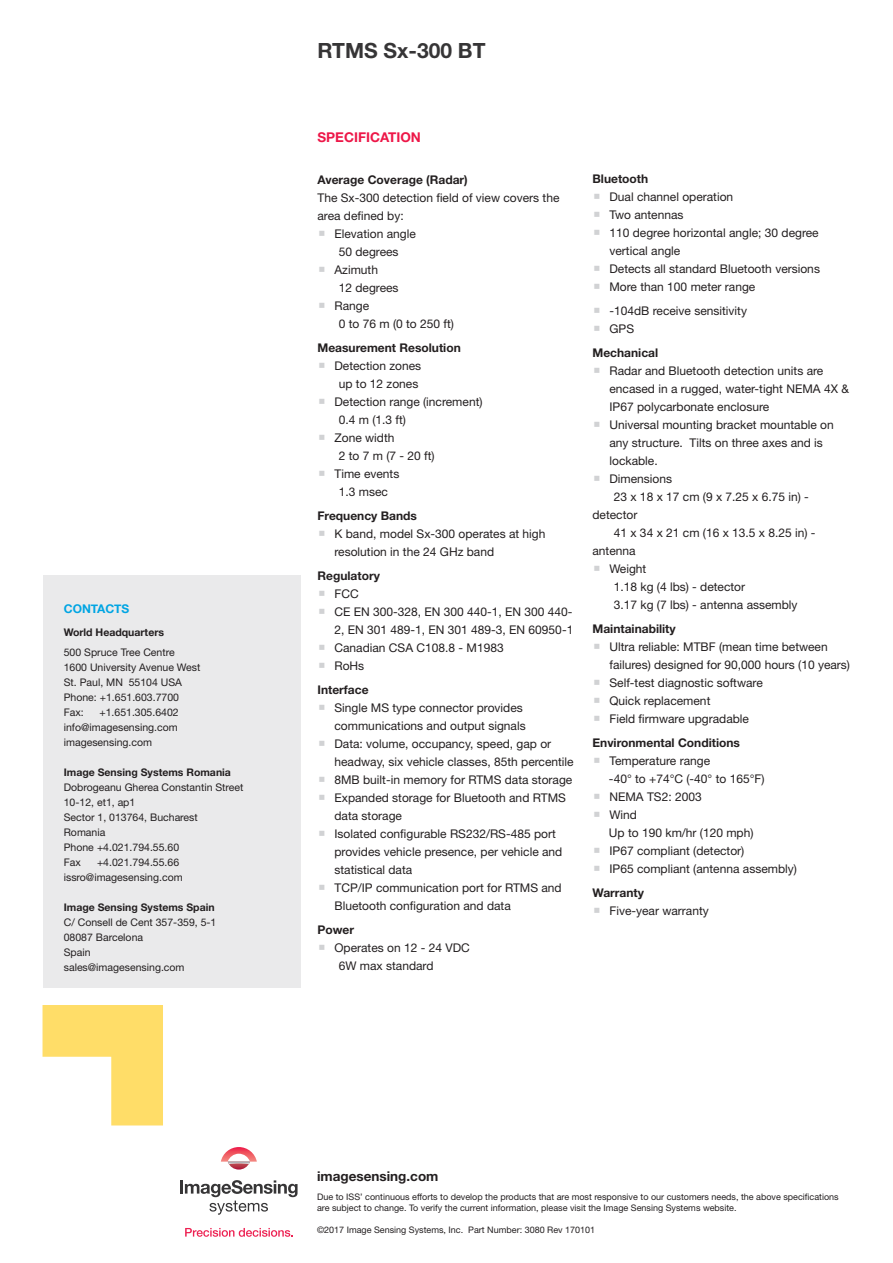
<style>
.page{position:relative;width:893px;height:1263px;background:#fff}
.page>*{position:absolute;margin:0;border:0;box-sizing:border-box;transform-origin:0 0}
.t1{font:700 21px "Helvetica Neue LT Std";color:#363536}
.Bullets{font:700 13.5px "Helvetica Neue LT Std";color:#231f20}
.Red_Subheads{font:700 13.5px "Helvetica Neue LT Std";color:#ed1748}
.Bullets-2{font:12px/18px "Helvetica Neue LT Std";color:#231f20}
.Sub_Subhead{font:700 12px "Helvetica Neue LT Std";color:#231f20}
.Bullets-3{font:700 12px "Helvetica Neue";color:#00a5e3}
.Bullets-4{font:10.5px "Helvetica Neue LT Std";color:#231f20}
.Bullets-5{font:700 10.5px "Helvetica Neue LT Std";color:#231f20}
.Bullets-6{font:700 10.5px "Helvetica Neue";color:#231f20}
.Bullets-7{font:9px/10.5px "Helvetica Neue LT Std";color:#231f20}
</style>
<div class="page">
<svg style="left:43px;top:1005px;width:120px;height:120px"></svg>
<svg style="left:180px;top:1180px;width:118px;height:35px"></svg>
<svg style="left:221px;top:1147px;width:36px;height:22px"></svg>
<img style="left:228px;top:1162px;width:22px;height:2px">
<svg style="left:185px;top:1228px;width:108px;height:9px"></svg>
<div style="left:43px;top:575px;width:257px;height:413px;background:#eaeaeb"></div>
<p class="Bullets-3" style="left:64px;top:599px;width:67px">CONTACTS</p>
<p class="Bullets-6" style="left:64px;top:624px;width:102px">World Headquarters</p>
<p class="Bullets-4" style="left:64px;top:645px;width:112px">500 Spruce Tree Centre</p>
<p class="Bullets-4" style="left:64px;top:660px;width:138px">1600 University Avenue West</p>
<p class="Bullets-4" style="left:64px;top:675px;width:120px">St. Paul, MN 55104 USA</p>
<p class="Bullets-4" style="left:64px;top:690px;width:117px">Phone: +1.651.603.7700</p>
<p class="Bullets-4" style="left:64px;top:705px;width:22px">Fax:</p>
<p class="Bullets-4" style="left:99px;top:705px;width:81px">+1.651.305.6402</p>
<p class="Bullets-4" style="left:64px;top:720px;width:116px">info@imagesensing.com</p>
<p class="Bullets-4" style="left:64px;top:735px;width:90px">imagesensing.com</p>
<p class="Bullets-5" style="left:64px;top:765px;width:169px">Image Sensing Systems Romania</p>
<p class="Bullets-4" style="left:64px;top:780px;width:181px">Dobrogeanu Gherea Constantin Street</p>
<p class="Bullets-4" style="left:64px;top:795px;width:73px">10-12, et1, ap1</p>
<p class="Bullets-4" style="left:64px;top:810px;width:136px">Sector 1, 013764, Bucharest</p>
<p class="Bullets-4" style="left:64px;top:825px;width:43px">Romania</p>
<p class="Bullets-4" style="left:64px;top:840px;width:117px">Phone +4.021.794.55.60</p>
<p class="Bullets-4" style="left:64px;top:855px;width:19px">Fax</p>
<p class="Bullets-4" style="left:97px;top:855px;width:84px">+4.021.794.55.66</p>
<p class="Bullets-4" style="left:64px;top:870px;width:120px">issro@imagesensing.com</p>
<p class="Bullets-5" style="left:64px;top:900px;width:152px">Image Sensing Systems Spain</p>
<p class="Bullets-4" style="left:64px;top:915px;width:154px">C/ Consell de Cent 357-359, 5-1</p>
<p class="Bullets-4" style="left:64px;top:930px;width:81px">08087 Barcelona</p>
<p class="Bullets-4" style="left:64px;top:945px;width:28px">Spain</p>
<p class="Bullets-4" style="left:64px;top:960px;width:122px">sales@imagesensing.com</p>
<p class="t1" style="left:317px;top:37px;width:170px">RTMS Sx-300 BT</p>
<p class="Red_Subheads" style="left:317px;top:128px;width:105px">SPECIFICATION</p>
<p class="Sub_Subhead" style="left:317px;top:172px;width:152px">Average Coverage (Radar)</p>
<p class="Bullets-2" style="left:317px;top:188px;width:244px">The Sx-300 detection field of view covers the area defined by:</p>
<p class="Bullets-2" style="left:334px;top:224px;width:83px">Elevation angle</p>
<p class="Bullets-2" style="left:339px;top:242px;width:61px">50 degrees</p>
<p class="Bullets-2" style="left:334px;top:260px;width:45px">Azimuth</p>
<p class="Bullets-2" style="left:339px;top:278px;width:61px">12 degrees</p>
<p class="Bullets-2" style="left:334px;top:296px;width:36px">Range</p>
<p class="Bullets-2" style="left:339px;top:314px;width:117px">0 to 76 m (0 to 250 ft)</p>
<p class="Sub_Subhead" style="left:317px;top:340px;width:145px">Measurement Resolution</p>
<p class="Bullets-2" style="left:334px;top:356px;width:88px">Detection zones</p>
<p class="Bullets-2" style="left:339px;top:374px;width:81px">up to 12 zones</p>
<p class="Bullets-2" style="left:334px;top:392px;width:150px">Detection range (increment)</p>
<p class="Bullets-2" style="left:339px;top:410px;width:69px">0.4 m (1.3 ft)</p>
<p class="Bullets-2" style="left:334px;top:428px;width:61px">Zone width</p>
<p class="Bullets-2" style="left:339px;top:446px;width:97px">2 to 7 m (7 - 20 ft)</p>
<p class="Bullets-2" style="left:334px;top:464px;width:66px">Time events</p>
<p class="Bullets-2" style="left:339px;top:482px;width:51px">1.3 msec</p>
<p class="Sub_Subhead" style="left:317px;top:508px;width:101px">Frequency Bands</p>
<p class="Bullets-2" style="left:334px;top:524px;width:212px">K band, model Sx-300 operates at high resolution in the 24 GHz band</p>
<p class="Sub_Subhead" style="left:317px;top:568px;width:64px">Regulatory</p>
<p class="Bullets-2" style="left:334px;top:584px;width:26px">FCC</p>
<p class="Bullets-2" style="left:334px;top:602px;width:240px">CE EN 300-328, EN 300 440-1, EN 300 440-<br>2, EN 301 489-1, EN 301 489-3, EN 60950-1</p>
<p class="Bullets-2" style="left:334px;top:638px;width:171px">Canadian CSA C108.8 - M1983</p>
<p class="Bullets-2" style="left:334px;top:656px;width:31px">RoHs</p>
<p class="Sub_Subhead" style="left:317px;top:682px;width:53px">Interface</p>
<p class="Bullets-2" style="left:334px;top:698px;width:193px">Single MS type connector provides communications and output signals</p>
<p class="Bullets-2" style="left:334px;top:734px;width:241px">Data: volume, occupancy, speed, gap or headway, six vehicle classes, 85th percentile</p>
<p class="Bullets-2" style="left:334px;top:770px;width:239px">8MB built-in memory for RTMS data storage</p>
<p class="Bullets-2" style="left:334px;top:788px;width:233px">Expanded storage for Bluetooth and RTMS data storage</p>
<p class="Bullets-2" style="left:334px;top:824px;width:229px">Isolated configurable RS232/RS-485 port provides vehicle presence, per vehicle and statistical data</p>
<p class="Bullets-2" style="left:334px;top:878px;width:229px">TCP/IP communication port for RTMS and<br>Bluetooth configuration and data</p>
<p class="Sub_Subhead" style="left:317px;top:922px;width:38px">Power</p>
<p class="Bullets-2" style="left:334px;top:938px;width:137px">Operates on 12 - 24 VDC</p>
<p class="Bullets-2" style="left:339px;top:956px;width:96px">6W max standard</p>
<p class="Sub_Subhead" style="left:592px;top:171px;width:57px">Bluetooth</p>
<p class="Bullets-2" style="left:609px;top:187px;width:125px">Dual channel operation</p>
<p class="Bullets-2" style="left:609px;top:205px;width:76px">Two antennas</p>
<p class="Bullets-2" style="left:609px;top:223px;width:211px">110 degree horizontal angle; 30 degree vertical angle</p>
<p class="Bullets-2" style="left:609px;top:259px;width:212px">Detects all standard Bluetooth versions</p>
<p class="Bullets-2" style="left:609px;top:277px;width:147px">More than 100 meter range</p>
<p class="Bullets-2" style="left:609px;top:301px;width:139px">-104dB receive sensitivity</p>
<p class="Bullets-2" style="left:609px;top:319px;width:26px">GPS</p>
<p class="Sub_Subhead" style="left:592px;top:345px;width:67px">Mechanical</p>
<p class="Bullets-2" style="left:609px;top:361px;width:241px">Radar and Bluetooth detection units are encased in a rugged, water-tight NEMA 4X &amp;<br>IP67 polycarbonate enclosure</p>
<p class="Bullets-2" style="left:609px;top:415px;width:226px">Universal mounting bracket mountable on any structure. Tilts on three axes and is lockable.</p>
<p class="Bullets-2" style="left:609px;top:469px;width:64px">Dimensions</p>
<p class="Bullets-2" style="left:592px;top:487px;width:218px;text-indent:21px">23 x 18 x 17 cm (9 x 7.25 x 6.75 in) - detector</p>
<p class="Bullets-2" style="left:592px;top:523px;width:225px;text-indent:21px">41 x 34 x 21 cm (16 x 13.5 x 8.25 in) - antenna</p>
<p class="Bullets-2" style="left:609px;top:559px;width:38px">Weight</p>
<p class="Bullets-2" style="left:614px;top:577px;width:133px">1.18 kg (4 lbs) - detector</p>
<p class="Bullets-2" style="left:614px;top:595px;width:185px">3.17 kg (7 lbs) - antenna assembly</p>
<p class="Sub_Subhead" style="left:592px;top:621px;width:85px">Maintainability</p>
<p class="Bullets-2" style="left:609px;top:637px;width:242px">Ultra reliable: MTBF (mean time between failures) designed for 90,000 hours (10 years)</p>
<p class="Bullets-2" style="left:609px;top:673px;width:155px">Self-test diagnostic software</p>
<p class="Bullets-2" style="left:609px;top:691px;width:102px">Quick replacement</p>
<p class="Bullets-2" style="left:609px;top:709px;width:141px">Field firmware upgradable</p>
<p class="Sub_Subhead" style="left:592px;top:735px;width:149px">Environmental Conditions</p>
<p class="Bullets-2" style="left:609px;top:751px;width:102px">Temperature range</p>
<p class="Bullets-2" style="left:609px;top:769px;width:157px">-40° to +74°C (-40° to 165°F)</p>
<p class="Bullets-2" style="left:609px;top:787px;width:94px">NEMA TS2: 2003</p>
<p class="Bullets-2" style="left:609px;top:805px;width:29px">Wind</p>
<p class="Bullets-2" style="left:609px;top:823px;width:146px">Up to 190 km/hr (120 mph)</p>
<p class="Bullets-2" style="left:609px;top:841px;width:136px">IP67 compliant (detector)</p>
<p class="Bullets-2" style="left:609px;top:859px;width:189px">IP65 compliant (antenna assembly)</p>
<p class="Sub_Subhead" style="left:592px;top:885px;width:53px">Warranty</p>
<p class="Bullets-2" style="left:609px;top:901px;width:101px">Five-year warranty</p>
<p class="Bullets" style="left:317px;top:1168px;width:123px">imagesensing.com</p>
<p class="Bullets-7" style="left:317px;top:1192px;width:523px">Due to ISS’ continuous efforts to develop the products that are most responsive to our customers needs, the above specifications are subject to change. To verify the current information, please visit the Image Sensing Systems website.</p>
<p class="Bullets-7" style="left:317px;top:1224px;width:280px">©2017 Image Sensing Systems, Inc. Part Number: 3080 Rev 170101</p>
</div>
